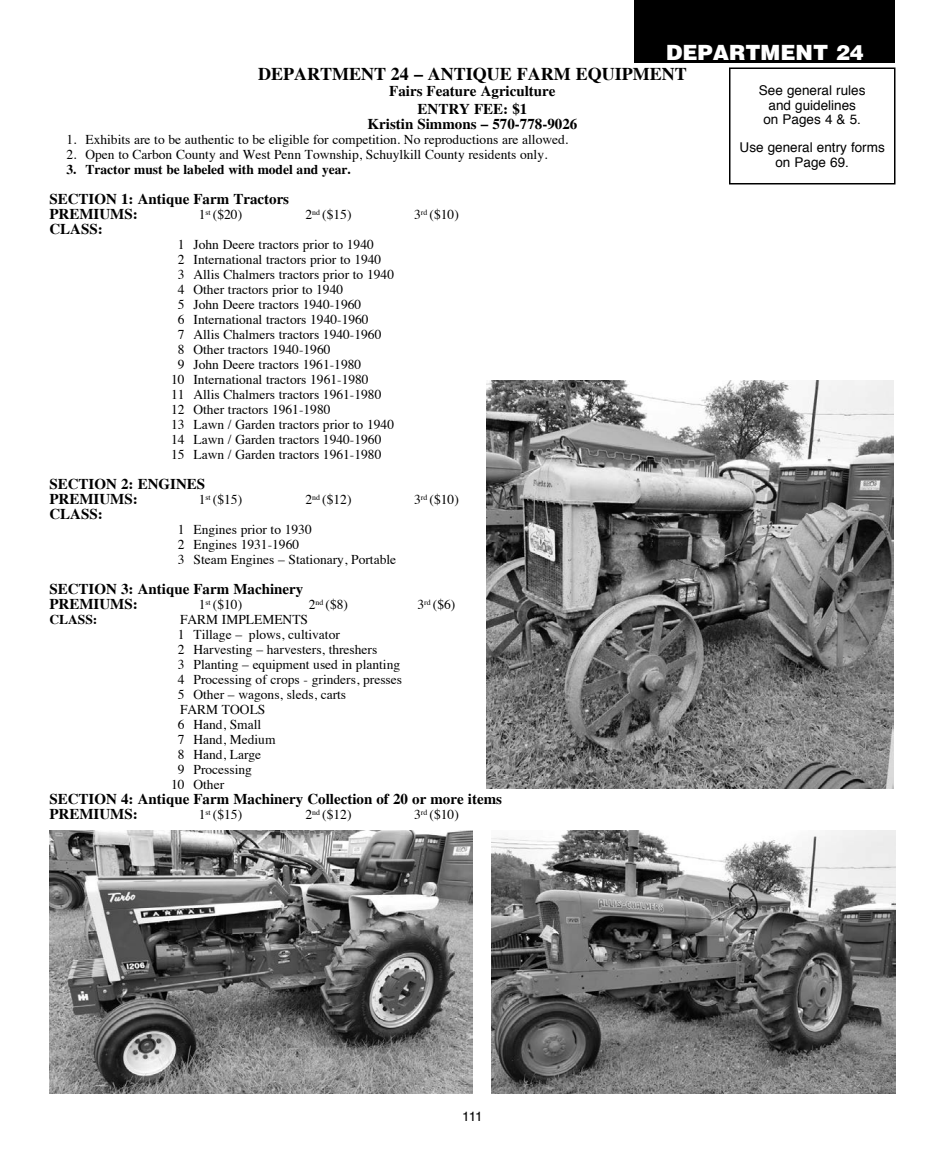
<style>
.page{position:relative;width:945px;height:1161px;background:#fff}
.page>*{position:absolute;margin:0;border:0;box-sizing:border-box;transform-origin:0 0}
.t1{font:900 21px "Helvetica";color:#fff}
.t2{font:700 18px "Times";color:#000}
.t3{font:700 15px/15px "Times";color:#000}
.t4{font:13.5px/15px "Times";color:#000}
.t5{font:13.5px/14.2px "Helvetica";color:#000;text-align:center}
.t6{font:700 13.5px "Times";color:#000}
</style>
<div class="page">
<div style="left:634px;top:0;width:262px;height:63px;background:#000"></div>
<div style="left:729px;top:68px;width:167px;height:116px;border:2px solid #000"></div>
<img style="left:486px;top:380px;width:408px;height:409px">
<img style="left:491px;top:831px;width:404px;height:263px">
<img style="left:50px;top:831px;width:422px;height:263px">
<h1 class="t1" style="left:666px;top:45px;width:199px">DEPARTMENT 24</h1>
<p class="t5" style="left:759px;top:84px;width:108px">See general rules and guidelines<br>on Pages 4 &amp; 5.</p>
<p class="t5" style="left:740px;top:141px;width:147px">Use general entry forms on Page 69.</p>
<h2 class="t2" style="left:258px;top:63px;width:430px">DEPARTMENT 24 – ANTIQUE FARM EQUIPMENT</h2>
<p class="t3" style="left:389px;top:82px;width:168px;line-height:18px;text-align:center">Fairs Feature Agriculture<br>ENTRY FEE: $1</p>
<p class="t3" style="left:368px;top:117px;width:211px">Kristin Simmons – 570-778-9026</p>
<p class="t4" style="left:66px;top:131px;width:503px">1. Exhibits are to be authentic to be eligible for competition. No reproductions are allowed.</p>
<p class="t4" style="left:66px;top:146px;width:483px">2. Open to Carbon County and West Penn Township, Schuylkill County residents only.</p>
<p class="t6" style="left:66px;top:162px;width:286px">3. Tractor must be labeled with model and year.</p>
<p class="t3" style="left:50px;top:192px;width:241px">SECTION 1: Antique Farm Tractors<br>PREMIUMS:</p>
<p class="t4" style="left:199px;top:206px;width:45px">1<sup>st</sup> ($20)</p>
<p class="t4" style="left:305px;top:206px;width:48px">2<sup>nd</sup> ($15)</p>
<p class="t4" style="left:414px;top:206px;width:46px">3<sup>rd</sup> ($10)</p>
<p class="t3" style="left:50px;top:222px;width:55px">CLASS:</p>
<p class="t4" style="left:178px;top:236px;width:198px">1 John Deere tractors prior to 1940</p>
<p class="t4" style="left:178px;top:251px;width:205px">2 International tractors prior to 1940</p>
<p class="t4" style="left:178px;top:266px;width:218px">3 Allis Chalmers tractors prior to 1940</p>
<p class="t4" style="left:178px;top:281px;width:167px">4 Other tractors prior to 1940</p>
<p class="t4" style="left:178px;top:296px;width:185px">5 John Deere tractors 1940-1960</p>
<p class="t4" style="left:178px;top:311px;width:192px">6 International tractors 1940-1960</p>
<p class="t4" style="left:178px;top:326px;width:205px">7 Allis Chalmers tractors 1940-1960</p>
<p class="t4" style="left:178px;top:341px;width:154px">8 Other tractors 1940-1960</p>
<p class="t4" style="left:178px;top:356px;width:185px">9 John Deere tractors 1961-1980</p>
<p class="t4" style="left:171px;top:371px;width:199px">10 International tractors 1961-1980</p>
<p class="t4" style="left:171px;top:386px;width:212px">11 Allis Chalmers tractors 1961-1980</p>
<p class="t4" style="left:171px;top:401px;width:161px">12 Other tractors 1961-1980</p>
<p class="t4" style="left:171px;top:416px;width:225px">13 Lawn / Garden tractors prior to 1940</p>
<p class="t4" style="left:171px;top:431px;width:212px">14 Lawn / Garden tractors 1940-1960</p>
<p class="t4" style="left:171px;top:446px;width:212px">15 Lawn / Garden tractors 1961-1980</p>
<p class="t3" style="left:50px;top:477px;width:157px">SECTION 2: ENGINES<br>PREMIUMS:</p>
<p class="t4" style="left:199px;top:491px;width:45px">1<sup>st</sup> ($15)</p>
<p class="t4" style="left:305px;top:491px;width:48px">2<sup>nd</sup> ($12)</p>
<p class="t4" style="left:414px;top:491px;width:46px">3<sup>rd</sup> ($10)</p>
<p class="t3" style="left:50px;top:507px;width:55px">CLASS:</p>
<p class="t4" style="left:178px;top:521px;width:220px">1 Engines prior to 1930<br>2 Engines 1931-1960<br>3 Steam Engines – Stationary, Portable</p>
<p class="t3" style="left:50px;top:582px;width:255px">SECTION 3: Antique Farm Machinery<br>PREMIUMS:</p>
<p class="t4" style="left:199px;top:596px;width:45px">1<sup>st</sup> ($10)</p>
<p class="t4" style="left:309px;top:596px;width:41px">2<sup>nd</sup> ($8)</p>
<p class="t4" style="left:418px;top:596px;width:39px">3<sup>rd</sup> ($6)</p>
<p class="t6" style="left:50px;top:612px;width:49px">CLASS:</p>
<p class="t4" style="left:180px;top:611px;width:130px">FARM IMPLEMENTS</p>
<p class="t4" style="left:178px;top:626px;width:164px">1 Tillage – plows, cultivator</p>
<p class="t4" style="left:178px;top:641px;width:201px">2 Harvesting – harvesters, threshers</p>
<p class="t4" style="left:178px;top:656px;width:224px">3 Planting – equipment used in planting</p>
<p class="t4" style="left:178px;top:671px;width:226px">4 Processing of crops - grinders, presses</p>
<p class="t4" style="left:178px;top:686px;width:170px">5 Other – wagons, sleds, carts</p>
<p class="t4" style="left:180px;top:701px;width:87px">FARM TOOLS</p>
<p class="t4" style="left:178px;top:716px;width:85px">6 Hand, Small</p>
<p class="t4" style="left:178px;top:731px;width:99px">7 Hand, Medium</p>
<p class="t4" style="left:178px;top:746px;width:85px">8 Hand, Large</p>
<p class="t4" style="left:178px;top:761px;width:76px">9 Processing</p>
<p class="t4" style="left:171px;top:776px;width:55px">10 Other</p>
<p class="t3" style="left:50px;top:792px;width:454px">SECTION 4: Antique Farm Machinery Collection of 20 or more items<br>PREMIUMS:</p>
<p class="t4" style="left:199px;top:806px;width:45px">1<sup>st</sup> ($15)</p>
<p class="t4" style="left:305px;top:806px;width:48px">2<sup>nd</sup> ($12)</p>
<p class="t4" style="left:414px;top:806px;width:46px">3<sup>rd</sup> ($10)</p>
<p class="t5" style="left:462px;top:1109px;width:22px">111</p>
</div>
